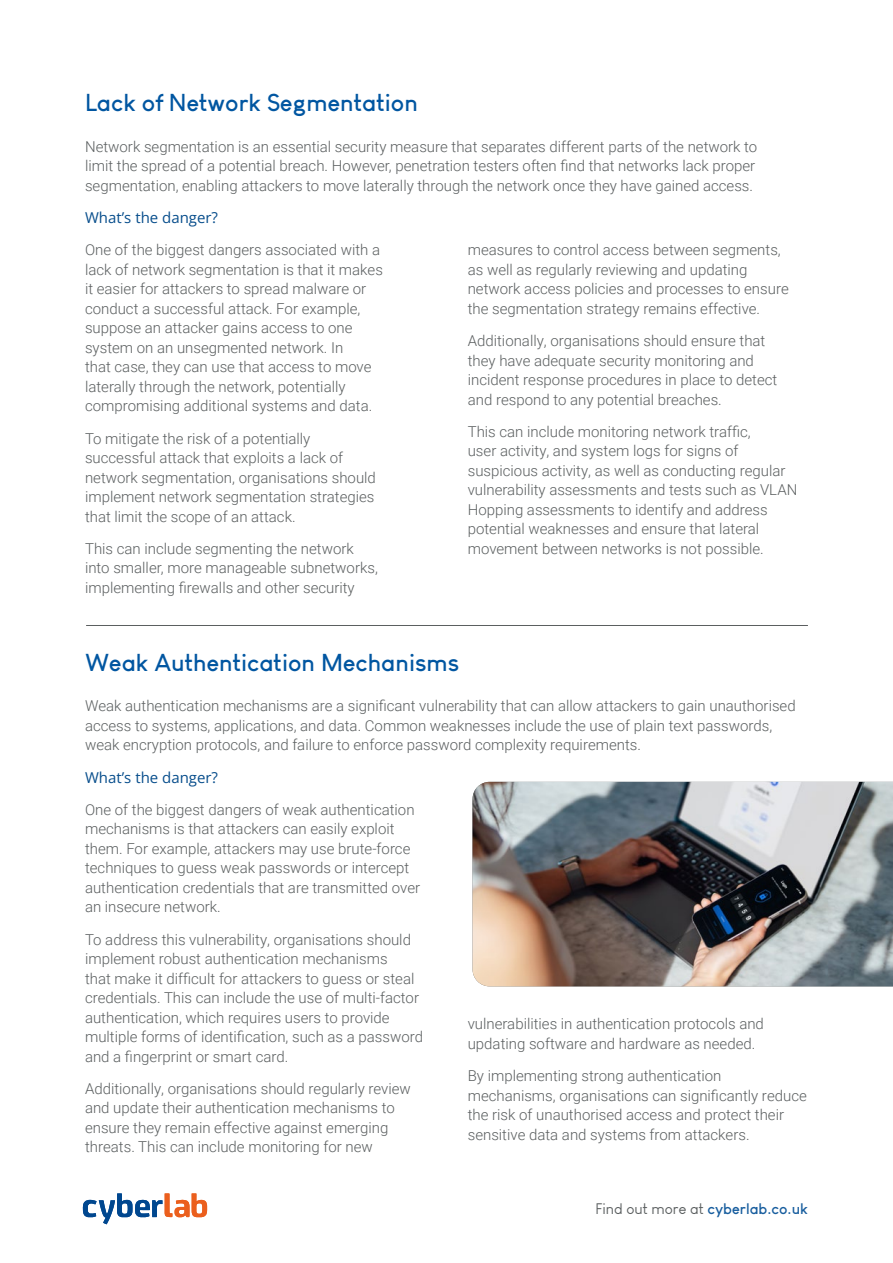
<style>
.page{position:relative;width:893px;height:1263px;background:#fff}
.page>*{position:absolute;margin:0;border:0;box-sizing:border-box;transform-origin:0 0}
.Header_2a{font:700 24px "Louis George Cafe";color:#0156a1}
.Body{font:300 15px/19.5px "Roboto";color:#5b5f60}
.Body-2{font:15px "Open Sans";color:#084e8c}
.t1{font:700 15px "Louis George Cafe";color:#175d9e}
.s1{font-weight:400;color:#5b5f60}
</style>
<div class="page">
<svg style="left:83px;top:1193px;width:124px;height:31px"></svg>
<hr style="left:86px;top:625px;width:722px;height:1px;background:#5b5f60">
<img style="left:472px;top:782px;width:421px;height:204px">
<p class="Header_2a" style="left:85px;top:87px;width:334px">Lack of Network Segmentation</p>
<p class="Body" style="left:85px;top:136px;width:674px">Network segmentation is an essential security measure that separates different parts of the network to limit the spread of a potential breach. However, penetration testers often find that networks lack proper segmentation, enabling attackers to move laterally through the network once they have gained access.</p>
<p class="Body-2" style="left:85px;top:207px;width:135px">What’s the danger?</p>
<p class="Body" style="left:85px;top:240px;width:299px">One of the biggest dangers associated with a lack of network segmentation is that it makes it easier for attackers to spread malware or conduct a successful attack. For example, suppose an attacker gains access to one system on an unsegmented network. In<br>that case, they can use that access to move laterally through the network, potentially compromising additional systems and data.</p>
<p class="Body" style="left:85px;top:428px;width:292px">To mitigate the risk of a potentially successful attack that exploits a lack of network segmentation, organisations should implement network segmentation strategies that limit the scope of an attack.</p>
<p class="Body" style="left:85px;top:538px;width:294px">This can include segmenting the network into smaller, more manageable subnetworks, implementing firewalls and other security</p>
<p class="Body" style="left:468px;top:240px;width:323px">measures to control access between segments, as well as regularly reviewing and updating network access policies and processes to ensure the segmentation strategy remains effective.</p>
<p class="Body" style="left:468px;top:330px;width:311px">Additionally, organisations should ensure that they have adequate security monitoring and incident response procedures in place to detect and respond to any potential breaches.</p>
<p class="Body" style="left:468px;top:421px;width:331px">This can include monitoring network traffic,<br>user activity, and system logs for signs of suspicious activity, as well as conducting regular vulnerability assessments and tests such as VLAN Hopping assessments to identify and address potential weaknesses and ensure that lateral movement between networks is not possible.</p>
<p class="Header_2a" style="left:85px;top:647px;width:376px">Weak Authentication Mechanisms</p>
<p class="Body" style="left:85px;top:696px;width:712px">Weak authentication mechanisms are a significant vulnerability that can allow attackers to gain unauthorised access to systems, applications, and data. Common weaknesses include the use of plain text passwords, weak encryption protocols, and failure to enforce password complexity requirements.</p>
<p class="Body-2" style="left:85px;top:767px;width:135px">What’s the danger?</p>
<p class="Body" style="left:85px;top:799px;width:337px">One of the biggest dangers of weak authentication mechanisms is that attackers can easily exploit them. For example, attackers may use brute-force techniques to guess weak passwords or intercept authentication credentials that are transmitted over an insecure network.</p>
<p class="Body" style="left:85px;top:929px;width:340px">To address this vulnerability, organisations should implement robust authentication mechanisms<br>that make it difficult for attackers to guess or steal credentials. This can include the use of multi-factor authentication, which requires users to provide multiple forms of identification, such as a password and a fingerprint or smart card.</p>
<p class="Body" style="left:85px;top:1078px;width:327px">Additionally, organisations should regularly review and update their authentication mechanisms to ensure they remain effective against emerging threats. This can include monitoring for new</p>
<p class="Body" style="left:468px;top:1014px;width:298px">vulnerabilities in authentication protocols and updating software and hardware as needed.</p>
<p class="Body" style="left:468px;top:1065px;width:341px">By implementing strong authentication mechanisms, organisations can significantly reduce the risk of unauthorised access and protect their sensitive data and systems from attackers.</p>
<p class="t1" style="left:595px;top:1199px;width:214px"><span class="s1">Find out more at</span> cyberlab.co.uk</p>
</div>
